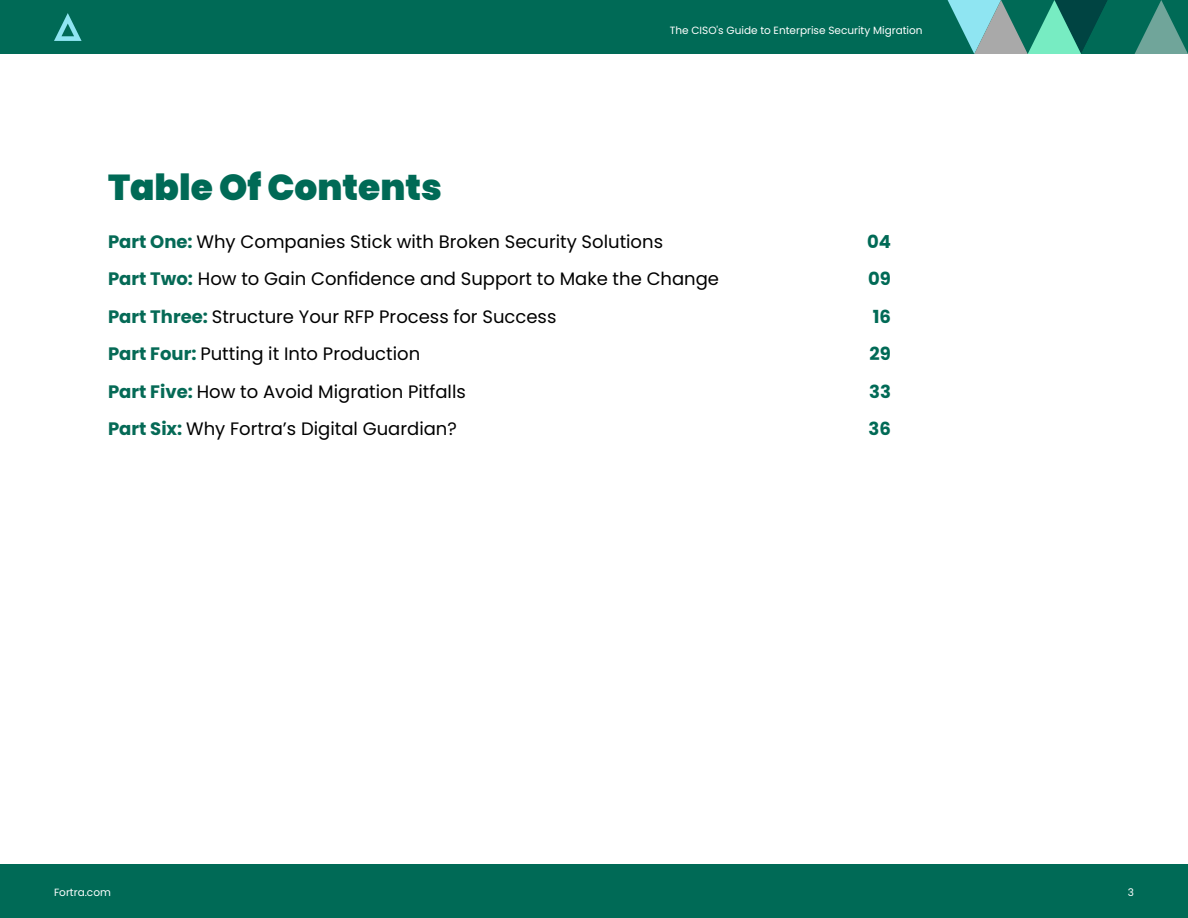
<style>
.page{position:relative;width:1188px;height:918px;background:#fff}
.page>*{position:absolute;margin:0;border:0;box-sizing:border-box;transform-origin:0 0}
.t1{font:900 36px "Poppins";color:#006a56}
.t2{font:18px "Poppins";color:#000}
.t3{font:700 18px "Poppins";color:#006a56}
.t4{font:10.5px "Poppins";color:#fff}
.s1{font-weight:700;color:#056a56}
</style>
<div class="page">
<div style="left:0;top:864px;width:1188px;height:54px;background:#006a56"></div>
<div style="left:0;top:0;width:1188px;height:54px;background:#006a56"></div>
<svg style="left:54px;top:13px;width:28px;height:28px"></svg>
<svg style="left:948px;top:0;width:240px;height:54px"></svg>
<h1 class="t1" style="left:108px;top:166px;width:335px">Table Of Contents</h1>
<p class="t4" style="left:670px;top:24px;width:254px">The CISO's Guide to Enterprise Security Migration</p>
<p class="t2" style="left:108px;top:231px;width:557px"><span class="s1">Part One:</span> Why Companies Stick with Broken Security Solutions</p>
<p class="t3" style="left:867px;top:231px;width:25px">04</p>
<p class="t2" style="left:108px;top:269px;width:613px"><span class="s1">Part Two:</span> How to Gain Confidence and Support to Make the Change</p>
<p class="t3" style="left:868px;top:269px;width:24px">09</p>
<p class="t2" style="left:108px;top:306px;width:450px"><span class="s1">Part Three:</span> Structure Your RFP Process for Success</p>
<p class="t3" style="left:873px;top:306px;width:20px">16</p>
<p class="t2" style="left:108px;top:344px;width:314px"><span class="s1">Part Four:</span> Putting it Into Production</p>
<p class="t3" style="left:870px;top:344px;width:23px">29</p>
<p class="t2" style="left:108px;top:381px;width:359px"><span class="s1">Part Five:</span> How to Avoid Migration Pitfalls</p>
<p class="t3" style="left:869px;top:381px;width:23px">33</p>
<p class="t2" style="left:108px;top:419px;width:350px"><span class="s1">Part Six:</span> Why Fortra’s Digital Guardian?</p>
<p class="t3" style="left:869px;top:419px;width:24px">36</p>
<p class="t4" style="left:54px;top:887px;width:58px">Fortra.com</p>
<p class="t4" style="left:1128px;top:887px;width:8px">3</p>
</div>
